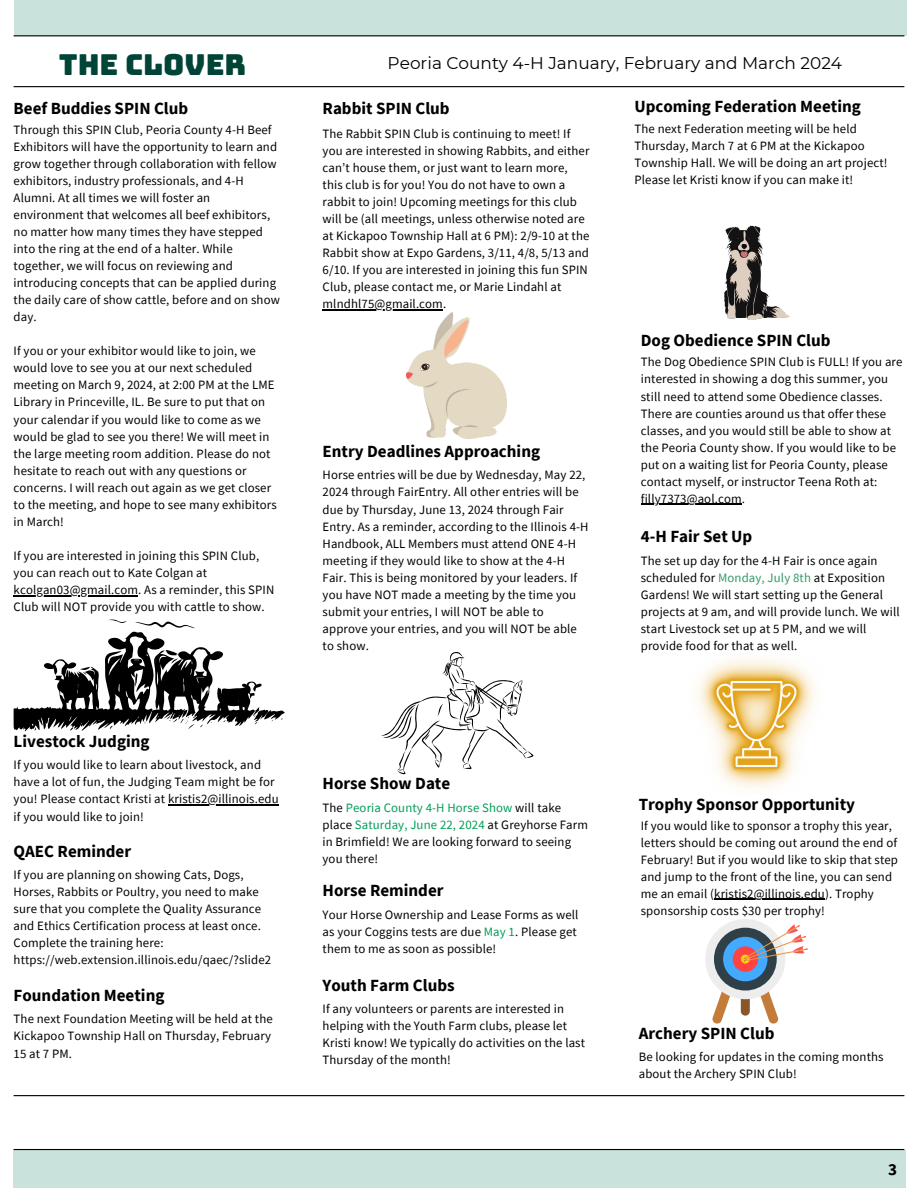
<style>
.page{position:relative;width:918px;height:1188px;background:#fff}
.page>*{position:absolute;margin:0;border:0;box-sizing:border-box;transform-origin:0 0}
.t1{font:28.95px "Bungee";color:#004438}
.t2{font:700 16.95px "Source Sans Pro";color:#000}
.t3{font:16.95px "Montserrat";color:#000}
.t4{font:12.75px/17.1px "Source Sans Pro";letter-spacing:.01em;color:#000}
.s1{color:#396}
.s2{color:#009d56}
</style>
<div class="page">
<hr style="left:14px;top:86px;width:890px;height:1px;background:#000">
<div style="left:14px;top:1150px;width:892px;height:38px;background:#c9e3dc"></div>
<hr style="left:14px;top:1149px;width:890px;height:1px;background:#000">
<div style="left:14px;top:0;width:892px;height:36px;background:#c9e3dc"></div>
<hr style="left:14px;top:35px;width:890px;height:1px;background:#000">
<hr style="left:14px;top:1095px;width:890px;height:1px;background:#000">
<svg style="left:705px;top:919px;width:103px;height:105px"></svg>
<img style="left:698px;top:658px;width:117px;height:131px">
<img style="left:724px;top:225px;width:65px;height:95px">
<img style="left:407px;top:312px;width:100px;height:126px">
<svg style="left:381px;top:652px;width:153px;height:122px"></svg>
<svg style="left:14px;top:619px;width:271px;height:112px"></svg>
<hr style="left:14px;top:595px;width:124px;height:1px;background:#000">
<hr style="left:641px;top:504px;width:101px;height:1px;background:#000">
<hr style="left:323px;top:309px;width:120px;height:1px;background:#000">
<hr style="left:714px;top:899px;width:111px;height:1px;background:#000">
<hr style="left:168px;top:805px;width:111px;height:1px;background:#000">
<p class="t1" style="left:59px;top:50px;width:189px">THE CLOVER</p>
<p class="t3" style="left:388px;top:53px;width:456px">Peoria County 4-H January, February and March 2024</p>
<p class="t2" style="left:14px;top:97px;width:176px">Beef Buddies SPIN Club</p>
<p class="t4" style="left:14px;top:121px;width:268px">Through this SPIN Club, Peoria County 4-H Beef Exhibitors will have the opportunity to learn and grow together through collaboration with fellow exhibitors, industry professionals, and 4-H Alumni. At all times we will foster an environment that welcomes all beef exhibitors, no matter how many times they have stepped into the ring at the end of a halter. While together, we will focus on reviewing and introducing concepts that can be applied during the daily care of show cattle, before and on show day.</p>
<h2 class="t4" style="left:14px;top:342px;width:265px">If you or your exhibitor would like to join, we would love to see you at our next scheduled meeting on March 9, 2024, at 2:00 PM at the LME Library in Princeville, IL. Be sure to put that on your calendar if you would like to come as we would be glad to see you there! We will meet in the large meeting room addition. Please do not hesitate to reach out with any questions or concerns. I will reach out again as we get closer to the meeting, and hope to see many exhibitors in March!</h2>
<p class="t4" style="left:14px;top:547px;width:247px">If you are interested in joining this SPIN Club, you can reach out to Kate Colgan at</p>
<h2 class="t4" style="left:14px;top:581px;width:262px">kcolgan03@gmail.com. As a reminder, this SPIN<br>Club will NOT provide you with cattle to show.</h2>
<h2 class="t2" style="left:634px;top:95px;width:228px">Upcoming Federation Meeting</h2>
<h2 class="t2" style="left:323px;top:97px;width:129px">Rabbit SPIN Club</h2>
<p class="t4" style="left:323px;top:124px;width:268px">The Rabbit SPIN Club is continuing to meet! If you are interested in showing Rabbits, and either can’t house them, or just want to learn more, this club is for you! You do not have to own a rabbit to join! Upcoming meetings for this club will be (all meetings, unless otherwise noted are at Kickapoo Township Hall at 6 PM): 2/9-10 at the Rabbit show at Expo Gardens, 3/11, 4/8, 5/13 and 6/10. If you are interested in joining this fun SPIN Club, please contact me, or Marie Lindahl at</p>
<p class="t4" style="left:323px;top:295px;width:125px">mlndhl75@gmail.com.</p>
<p class="t4" style="left:634px;top:120px;width:255px">The next Federation meeting will be held Thursday, March 7 at 6 PM at the Kickapoo Township Hall. We will be doing an art project!<br>Please let Kristi know if you can make it!</p>
<p class="t2" style="left:641px;top:330px;width:191px">Dog Obedience SPIN Club</p>
<p class="t4" style="left:641px;top:353px;width:263px">The Dog Obedience SPIN Club is FULL! If you are interested in showing a dog this summer, you still need to attend some Obedience classes.<br>There are counties around us that offer these classes, and you would still be able to show at the Peoria County show. If you would like to be put on a waiting list for Peoria County, please contact myself, or instructor Teena Roth at:</p>
<h2 class="t4" style="left:641px;top:490px;width:106px">filly7373@aol.com.</h2>
<p class="t2" style="left:323px;top:440px;width:219px">Entry Deadlines Approaching</p>
<h2 class="t4" style="left:323px;top:466px;width:268px">Horse entries will be due by Wednesday, May 22, 2024 through FairEntry. All other entries will be due by Thursday, June 13, 2024 through Fair Entry. As a reminder, according to the Illinois 4-H Handbook, ALL Members must attend ONE 4-H meeting if they would like to show at the 4-H Fair. This is being monitored by your leaders. If you have NOT made a meeting by the time you submit your entries, I will NOT be able to approve your entries, and you will NOT be able to show.</h2>
<h2 class="t2" style="left:641px;top:526px;width:113px">4-H Fair Set Up</h2>
<p class="t4" style="left:641px;top:552px;width:260px">The set up day for the 4-H Fair is once again scheduled for <span class="s1">Monday, July 8th</span> at Exposition Gardens! We will start setting up the General projects at 9 am, and will provide lunch. We will start Livestock set up at 5 PM, and we will provide food for that as well.</p>
<p class="t2" style="left:14px;top:730px;width:138px">Livestock Judging</p>
<h2 class="t4" style="left:14px;top:756px;width:267px">If you would like to learn about livestock, and have a lot of fun, the Judging Team might be for you! Please contact Kristi at kristis2@illinois.edu</h2>
<p class="t4" style="left:14px;top:807px;width:132px">if you would like to join!</p>
<p class="t2" style="left:14px;top:840px;width:119px">QAEC Reminder</p>
<h2 class="t4" style="left:14px;top:866px;width:259px">If you are planning on showing Cats, Dogs, Horses, Rabbits or Poultry, you need to make sure that you complete the Quality Assurance and Ethics Certification process at least once.<br>Complete the training here: https://web.extension.illinois.edu/qaec/?slide2</h2>
<p class="t2" style="left:14px;top:985px;width:152px">Foundation Meeting</p>
<h2 class="t4" style="left:14px;top:1010px;width:261px">The next Foundation Meeting will be held at the<br>Kickapoo Township Hall on Thursday, February<br>15 at 7 PM.</h2>
<p class="t2" style="left:323px;top:773px;width:129px">Horse Show Date</p>
<p class="t4" style="left:323px;top:799px;width:267px">The <span class="s2">Peoria County 4-H Horse Show</span> will take place <span class="s2">Saturday, June 22, 2024</span> at Greyhorse Farm in Brimfield! We are looking forward to seeing you there!</p>
<p class="t2" style="left:323px;top:880px;width:123px">Horse Reminder</p>
<h2 class="t4" style="left:323px;top:906px;width:257px">Your Horse Ownership and Lease Forms as well as your Coggins tests are due <span class="s2">May 1</span>. Please get them to me as soon as possible!</h2>
<h2 class="t2" style="left:323px;top:974px;width:134px">Youth Farm Clubs</h2>
<p class="t4" style="left:323px;top:1000px;width:264px">If any volunteers or parents are interested in helping with the Youth Farm clubs, please let Kristi know! We typically do activities on the last Thursday of the month!</p>
<p class="t2" style="left:639px;top:793px;width:218px">Trophy Sponsor Opportunity</p>
<h2 class="t4" style="left:641px;top:817px;width:259px">If you would like to sponsor a trophy this year, letters should be coming out around the end of February! But if you would like to skip that step and jump to the front of the line, you can send me an email (kristis2@illinois.edu). Trophy</h2>
<p class="t4" style="left:641px;top:902px;width:186px">sponsorship costs $30 per trophy!</p>
<p class="t2" style="left:639px;top:1022px;width:137px">Archery SPIN Club</p>
<h2 class="t4" style="left:639px;top:1048px;width:246px">Be looking for updates in the coming months about the Archery SPIN Club!</h2>
<p class="t2" style="left:888px;top:1158px;width:10px">3</p>
</div>
